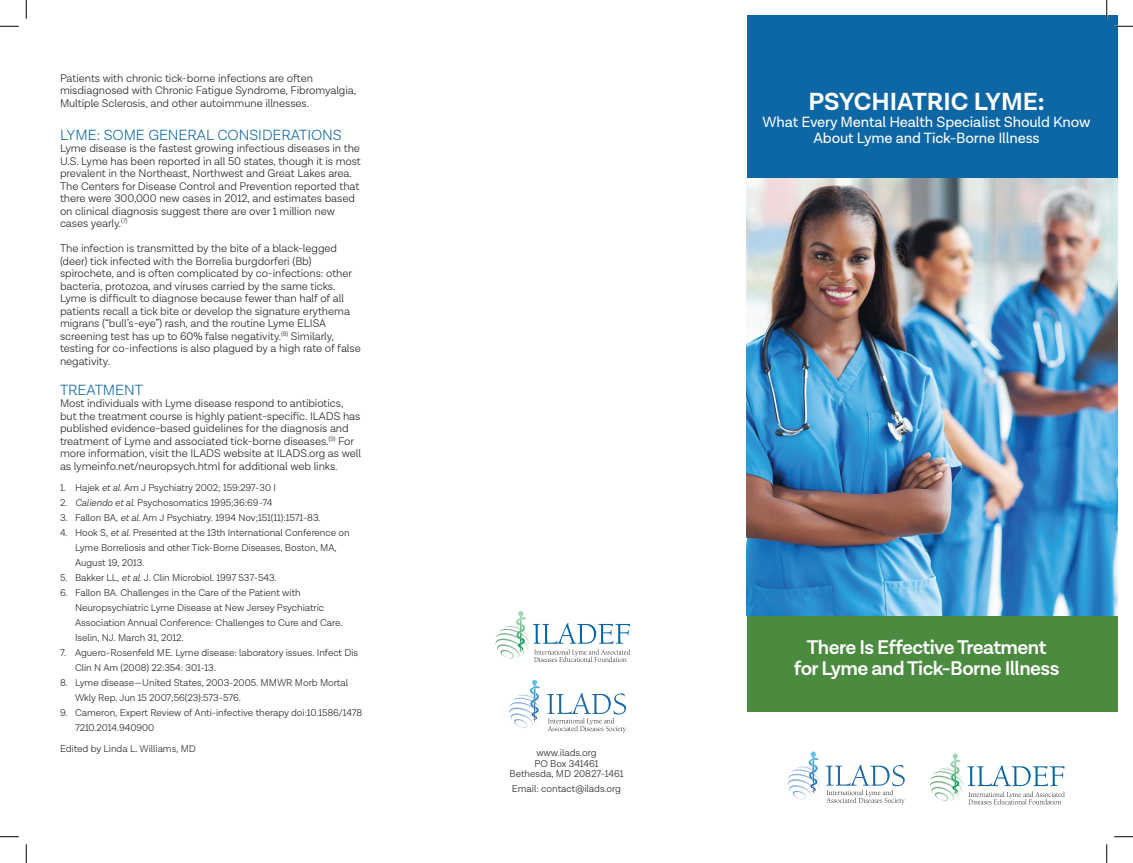
<style>
.page{position:relative;width:1133px;height:863px;background:#fff}
.page>*{position:absolute;margin:0;border:0;box-sizing:border-box;transform-origin:0 0}
.t1{font:700 25px "Lota Grotesque";color:#fff}
.t2{font:600 20px/21.2px "Lota Grotesque";letter-spacing:-.03em;color:#fff;text-align:center}
.t3{font:15px/16.2px "Lota Grotesque";letter-spacing:-.01em;color:#fff;text-align:center}
.t4{font:300 15px "Lota Grotesque";letter-spacing:-.005em;color:#0e67a5}
.t5{font:300 11.25px/12.5px "Lota Grotesque";letter-spacing:-.005em;color:#231f20}
.t6{font:300 10px/15px "Lota Grotesque";letter-spacing:-.005em;color:#231f20}
.s1{font-style:italic}
</style>
<div class="page">
<div style="left:747px;top:553px;width:371px;height:158px;background:#4b8b3f"></div>
<div style="left:747px;top:15px;width:371px;height:170px;background:#0e67a5"></div>
<img style="left:746px;top:178px;width:372px;height:437px">
<svg style="left:825px;top:765px;width:79px;height:39px"></svg>
<img style="left:788px;top:775px;width:33px;height:13px">
<img style="left:818px;top:774px;width:3px;height:5px">
<img style="left:789px;top:785px;width:2px;height:7px">
<svg style="left:791px;top:751px;width:27px;height:49px"></svg>
<svg style="left:930px;top:753px;width:134px;height:51px"></svg>
<svg style="left:547px;top:693px;width:79px;height:39px"></svg>
<img style="left:509px;top:703px;width:33px;height:13px">
<img style="left:510px;top:713px;width:2px;height:7px">
<svg style="left:512px;top:679px;width:28px;height:49px"></svg>
<svg style="left:495px;top:611px;width:135px;height:51px"></svg>
<svg style="left:0;top:25px;width:19px;height:2px"></svg>
<svg style="left:1114px;top:25px;width:18px;height:2px"></svg>
<svg style="left:0;top:836px;width:19px;height:1px"></svg>
<svg style="left:1114px;top:836px;width:18px;height:1px"></svg>
<svg style="left:25px;top:0;width:2px;height:19px"></svg>
<svg style="left:25px;top:844px;width:2px;height:18px"></svg>
<svg style="left:1105px;top:0;width:2px;height:19px"></svg>
<svg style="left:1106px;top:844px;width:1px;height:18px"></svg>
<p class="t5" style="left:60px;top:72px;width:298px">Patients with chronic tick-borne infections are often misdiagnosed with Chronic Fatigue Syndrome, Fibromyalgia,<br>Multiple Sclerosis, and other autoimmune illnesses.</p>
<h3 class="t4" style="left:60px;top:126px;width:283px">LYME: SOME GENERAL CONSIDERATIONS</h3>
<p class="t5" style="left:60px;top:142px;width:302px">Lyme disease is the fastest growing infectious diseases in the U.S. Lyme has been reported in all 50 states, though it is most prevalent in the Northeast, Northwest and Great Lakes area.<br>The Centers for Disease Control and Prevention reported that there were 300,000 new cases in 2012, and estimates based on clinical diagnosis suggest there are over 1 million new cases yearly.<sup>(7)</sup></p>
<p class="t5" style="left:60px;top:242px;width:302px">The infection is transmitted by the bite of a black-legged (deer) tick infected with the Borrelia burgdorferi (Bb) spirochete, and is often complicated by co-infections: other bacteria, protozoa, and viruses carried by the same ticks.<br>Lyme is difficult to diagnose because fewer than half of all patients recall a tick bite or develop the signature erythema migrans (“bull’s-eye”) rash, and the routine Lyme ELISA screening test has up to 60% false negativity.<sup>(8)</sup> Similarly, testing for co-infections is also plagued by a high rate of false negativity.</p>
<h3 class="t4" style="left:60px;top:381px;width:84px">TREATMENT</h3>
<p class="t5" style="left:60px;top:397px;width:302px">Most individuals with Lyme disease respond to antibiotics, but the treatment course is highly patient-specific. ILADS has published evidence-based guidelines for the diagnosis and treatment of Lyme and associated tick-borne diseases.<sup>(9)</sup> For more information, visit the ILADS website at ILADS.org as well as lymeinfo.net/neuropsych.html for additional web links.</p>
<p class="t6" style="left:60px;top:480px;width:218px">1. Hajek <span class="s1">et al.</span> Am J Psychiatry 2002; 159:297-30 I</p>
<p class="t6" style="left:60px;top:495px;width:214px">2. <span class="s1">Caliendo et al.</span> Psychosomatics 1995;36:69-74</p>
<p class="t6" style="left:60px;top:510px;width:262px">3. Fallon BA, <span class="s1">et al.</span> Am J Psychiatry. 1994 Nov;151(11):1571-83.</p>
<p class="t6" style="left:75px;top:525px;width:276px;text-indent:-15px">4. Hook S, <span class="s1">et al.</span> Presented at the 13th International Conference on<br>Lyme Borreliosis and other Tick-Borne Diseases, Boston, MA,<br>August 19, 2013.</p>
<p class="t6" style="left:60px;top:570px;width:218px">5. Bakker LL, <span class="s1">et al.</span> J. Clin Microbiol. 1997 537-543.</p>
<p class="t6" style="left:75px;top:585px;width:269px;text-indent:-15px">6. Fallon BA. Challenges in the Care of the Patient with Neuropsychiatric Lyme Disease at New Jersey Psychiatric Association Annual Conference: Challenges to Cure and Care.<br>Iselin, NJ. March 31, 2012.</p>
<p class="t6" style="left:75px;top:645px;width:285px;text-indent:-15px">7. Aguero-Rosenfeld ME. Lyme disease: laboratory issues. Infect Dis<br>Clin N Am (2008) 22:354: 301-13.</p>
<p class="t6" style="left:75px;top:675px;width:274px;text-indent:-15px">8. Lyme disease—United States, 2003-2005. MMWR Morb Mortal<br>Wkly Rep. Jun 15 2007;56(23):573-576.</p>
<p class="t6" style="left:75px;top:705px;width:289px;text-indent:-15px">9. Cameron, Expert Review of Anti-infective therapy doi:10.1586/1478<br>7210.2014.940900</p>
<p class="t6" style="left:60px;top:741px;width:137px">Edited by Linda L. Williams, MD</p>
<p class="t6" style="left:509px;top:747px;width:116px;line-height:10.6px;text-align:center">www.ilads.org<br>PO Box 341461<br>Bethesda, MD 20827-1461</p>
<p class="t6" style="left:512px;top:781px;width:111px">Email: contact@ilads.org</p>
<h1 class="t1" style="left:808px;top:87px;width:238px">PSYCHIATRIC LYME:</h1>
<h3 class="t3" style="left:762px;top:114px;width:329px">What Every Mental Health Specialist Should Know<br>About Lyme and Tick-Borne Illness</h3>
<h2 class="t2" style="left:794px;top:637px;width:267px">There Is Effective Treatment for Lyme and Tick-Borne Illness</h2>
</div>
